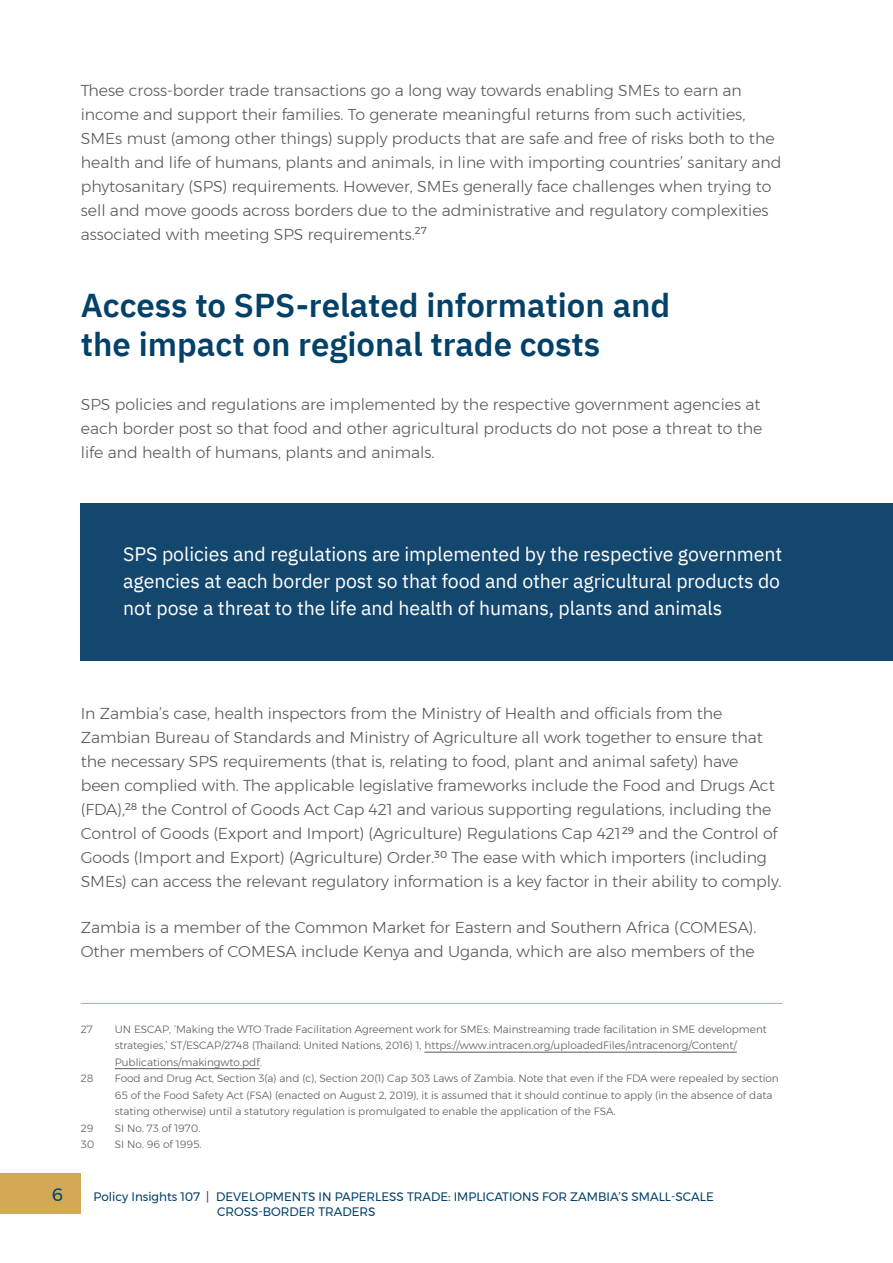
<style>
.page{position:relative;width:893px;height:1263px;background:#fff}
.page>*{position:absolute;margin:0;border:0;box-sizing:border-box;transform-origin:0 0}
.t1{font:600 33px/39px "IBM Plex Sans";color:#034169}
.t2{font:19.5px/27px "IBM Plex Sans";letter-spacing:-.005em;color:#fff;text-align:justify}
.t3{font:18px "Montserrat";color:#034169}
.t4{font:300 15.75px/24px "Montserrat";letter-spacing:-.005em;color:#58595b}
.t5{font:12.3px/14.7px "Montserrat";color:#034169}
.t6{font:300 10.5px/16.5px "Montserrat";color:#58595b}
</style>
<div class="page">
<div style="left:0;top:1172px;width:81px;height:41px;background:#d2aa56"></div>
<hr style="left:81px;top:1003px;width:701px;height:1px;background:#d2aa56">
<hr style="left:424px;top:1052px;width:313px;height:1px;background:#58595b">
<hr style="left:115px;top:1068px;width:145px;height:1px;background:#58595b">
<div style="left:81px;top:503px;width:812px;height:157px;background:#14476e"></div>
<p class="t4" style="left:81px;top:78px;width:702px">These cross-border trade transactions go a long way towards enabling SMEs to earn an income and support their families. To generate meaningful returns from such activities, SMEs must (among other things) supply products that are safe and free of risks both to the health and life of humans, plants and animals, in line with importing countries’ sanitary and phytosanitary (SPS) requirements. However, SMEs generally face challenges when trying to sell and move goods across borders due to the administrative and regulatory complexities associated with meeting SPS requirements.<sup>27</sup></p>
<h1 class="t1" style="left:81px;top:283px;width:591px">Access to SPS-related information and the impact on regional trade costs</h1>
<p class="t4" style="left:81px;top:392px;width:683px;text-align:justify">SPS policies and regulations are implemented by the respective government agencies at each border post so that food and other agricultural products do not pose a threat to the life and health of humans, plants and animals.</p>
<p class="t2" style="left:123px;top:539px;width:660px">SPS policies and regulations are implemented by the respective government agencies at each border post so that food and other agricultural products do not pose a threat to the life and health of humans, plants and animals</p>
<p class="t4" style="left:81px;top:702px;width:702px">In Zambia’s case, health inspectors from the Ministry of Health and officials from the Zambian Bureau of Standards and Ministry of Agriculture all work together to ensure that the necessary SPS requirements (that is, relating to food, plant and animal safety) have<br>been complied with. The applicable legislative frameworks include the Food and Drugs Act (FDA),<sup>28</sup> the Control of Goods Act Cap 421 and various supporting regulations, including the Control of Goods (Export and Import) (Agriculture) Regulations Cap 421 <sup>29</sup> and the Control of Goods (Import and Export) (Agriculture) Order.<sup>30</sup> The ease with which importers (including SMEs) can access the relevant regulatory information is a key factor in their ability to comply.</p>
<p class="t4" style="left:81px;top:915px;width:677px">Zambia is a member of the Common Market for Eastern and Southern Africa (COMESA).<br>Other members of COMESA include Kenya and Uganda, which are also members of the</p>
<p class="t6" style="left:81px;top:1020px;width:13px">27</p>
<p class="t6" style="left:115px;top:1020px;width:654px">UN ESCAP, ‘Making the WTO Trade Facilitation Agreement work for SMEs: Mainstreaming trade facilitation in SME development strategies,’ ST/ESCAP/2748 (Thailand: United Nations, 2016) 1, https://www.intracen.org/uploadedFiles/intracenorg/Content/<br>Publications/makingwto.pdf.</p>
<p class="t6" style="left:81px;top:1070px;width:14px">28</p>
<p class="t6" style="left:115px;top:1070px;width:665px">Food and Drug Act, Section 3(a) and (c), Section 20(1) Cap 303 Laws of Zambia. Note that even if the FDA were repealed by section<br>65 of the Food Safety Act (FSA) (enacted on August 2, 2019), it is assumed that it should continue to apply (in the absence of data stating otherwise) until a statutory regulation is promulgated to enable the application of the FSA.</p>
<p class="t6" style="left:81px;top:1119px;width:14px">29</p>
<p class="t6" style="left:115px;top:1119px;width:87px">SI No. 73 of 1970.</p>
<p class="t6" style="left:81px;top:1136px;width:15px">30</p>
<p class="t6" style="left:115px;top:1136px;width:88px">SI No. 96 of 1995.</p>
<p class="t3" style="left:52px;top:1181px;width:13px">6</p>
<p class="t5" style="left:217px;top:1189px;width:498px;text-indent:-124px">Policy Insights 107 | DEVELOPMENTS IN PAPERLESS TRADE: IMPLICATIONS FOR ZAMBIA’S SMALL-SCALE<br>CROSS-BORDER TRADERS</p>
</div>
